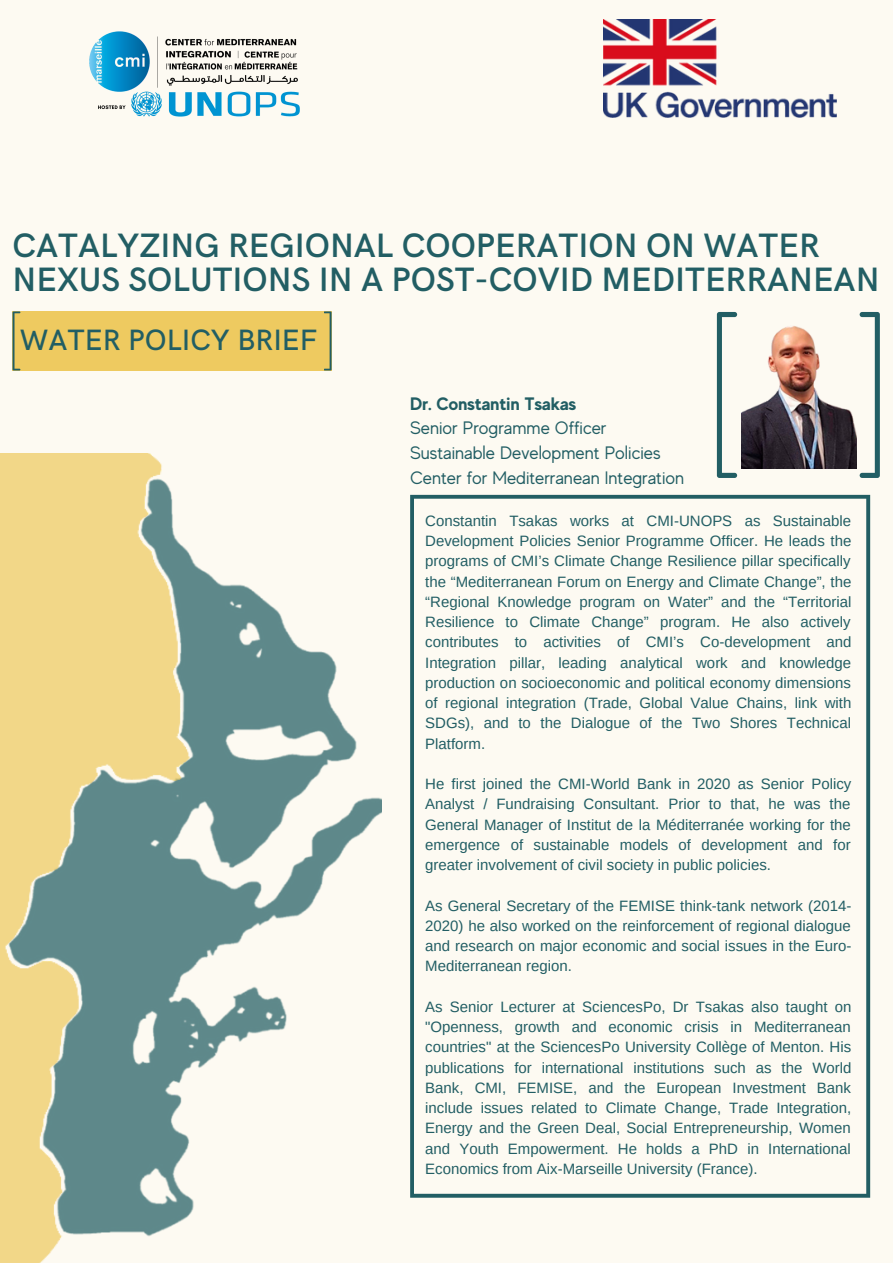
<style>
.page{position:relative;width:893px;height:1264px;background:#fff}
.page>*{position:absolute;margin:0;border:0;box-sizing:border-box;transform-origin:0 0}
.t1{font:600 33.9px/33.8px "HK Grotesk";color:#225e64}
.t2{font:500 29.55px "HK Grotesk";color:#225e64}
.t3{font:18px/24.8px "MADE Evolve Sans";color:#225e64}
.t4{font:700 18px "MADE Evolve Sans";color:#225e64}
.t5{font:15px/20.2px "Arimo";color:#225e64;text-align:justify}
</style>
<div class="page">
<div style="left:0;top:0;width:892px;height:1262px;background:#fdfaf2"></div>
<img style="left:214px;top:579px;width:167px;height:478px">
<img style="left:89px;top:31px;width:211px;height:86px">
<img style="left:603px;top:20px;width:233px;height:97px">
<img style="left:0;top:453px;width:214px;height:809px">
<div style="left:13px;top:311px;width:319px;height:60px;background:#eeca60"></div>
<svg style="left:13px;top:311px;width:7px;height:59px"></svg>
<svg style="left:324px;top:311px;width:7px;height:59px"></svg>
<svg style="left:410px;top:495px;width:460px;height:702px"></svg>
<svg style="left:716px;top:312px;width:21px;height:166px"></svg>
<svg style="left:859px;top:312px;width:20px;height:166px"></svg>
<img style="left:741px;top:326px;width:114px;height:142px">
<h1 class="t1" style="left:13px;top:230px;width:868px">CATALYZING REGIONAL COOPERATION ON WATER<br>NEXUS SOLUTIONS IN A POST-COVID MEDITERRANEAN</h1>
<h2 class="t2" style="left:20px;top:323px;width:299px">WATER POLICY BRIEF</h2>
<p class="t4" style="left:410px;top:393px;width:168px">Dr. Constantin Tsakas</p>
<p class="t3" style="left:410px;top:416px;width:275px">Senior Programme Officer<br>Sustainable Development Policies<br>Center for Mediterranean Integration</p>
<p class="t5" style="left:425px;top:510px;width:427px">Constantin Tsakas works at CMI-UNOPS as Sustainable Development Policies Senior Programme Officer. He leads the programs of CMI’s Climate Change Resilience pillar specifically the “Mediterranean Forum on Energy and Climate Change”, the “Regional Knowledge program on Water” and the “Territorial Resilience to Climate Change” program. He also actively contributes to activities of CMI’s Co-development and Integration pillar, leading analytical work and knowledge production on socioeconomic and political economy dimensions of regional integration (Trade, Global Value Chains, link with SDGs), and to the Dialogue of the Two Shores Technical Platform.</p>
<p class="t5" style="left:425px;top:773px;width:427px">He first joined the CMI-World Bank in 2020 as Senior Policy Analyst / Fundraising Consultant. Prior to that, he was the General Manager of Institut de la Méditerranée working for the emergence of sustainable models of development and for greater involvement of civil society in public policies.</p>
<p class="t5" style="left:425px;top:895px;width:427px">As General Secretary of the FEMISE think-tank network (2014- 2020) he also worked on the reinforcement of regional dialogue and research on major economic and social issues in the Euro-Mediterranean region.</p>
<p class="t5" style="left:425px;top:996px;width:428px">As Senior Lecturer at SciencesPo, Dr Tsakas also taught on "Openness, growth and economic crisis in Mediterranean countries" at the SciencesPo University Collège of Menton. His publications for international institutions such as the World Bank, CMI, FEMISE, and the European Investment Bank include issues related to Climate Change, Trade Integration, Energy and the Green Deal, Social Entrepreneurship, Women and Youth Empowerment. He holds a PhD in International Economics from Aix-Marseille University (France).</p>
</div>
